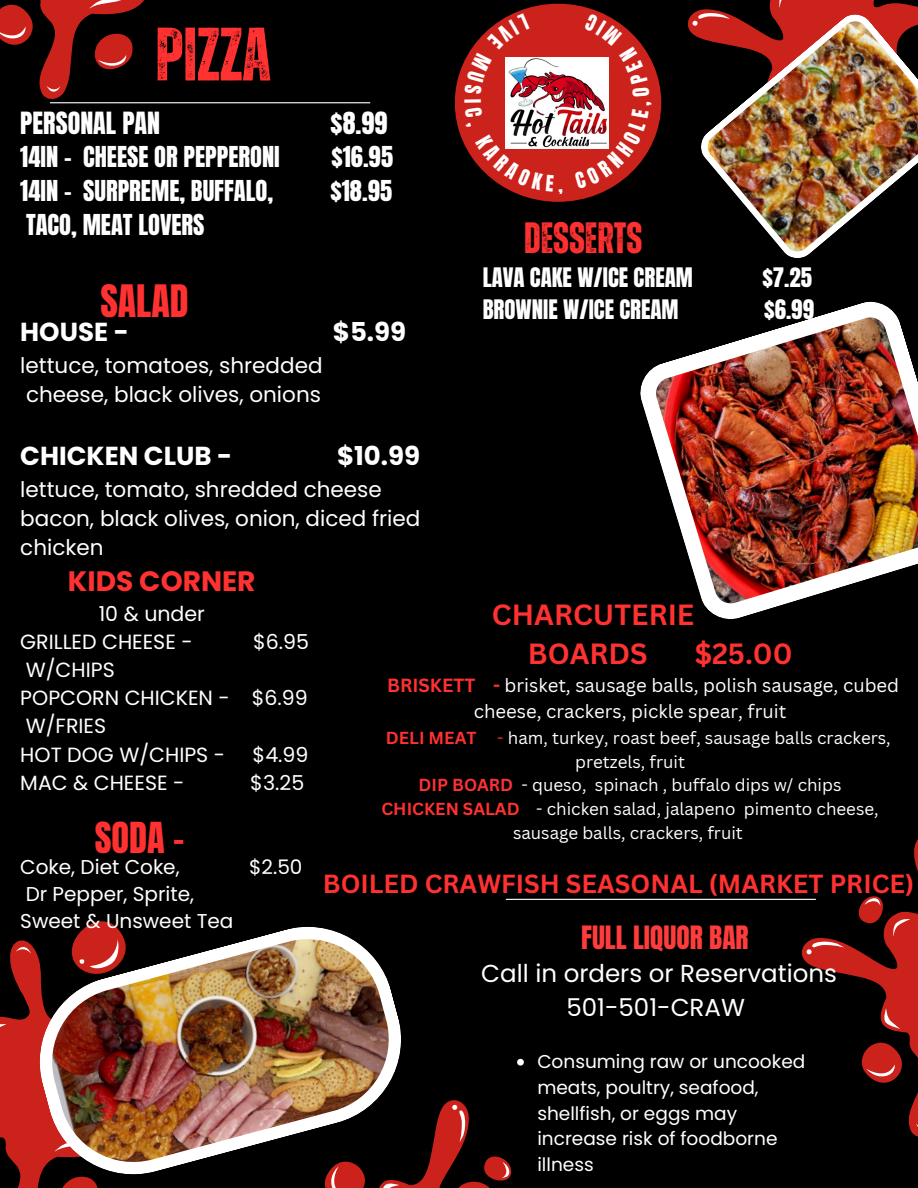
<style>
.page{position:relative;width:918px;height:1188px;background:#000}
.page>*{position:absolute;margin:0;border:0;box-sizing:border-box;transform-origin:0 0}
.t1{font:700 75.45px "Zuume Rough";color:#ff3131}
.t2{font:700 43.8px "Zuume Rough";color:#ff3131}
.t3{font:37.95px "Anton";color:#ff3131}
.t4{font:36.3px "Anton";color:#ff3131}
.t5{font:700 28.5px/39.8px "Canva Sans";color:#ff3131;text-align:center}
.t6{font:700 28.05px "Poppins";color:#ff3131}
.t7{font:27.3px "Anton";color:#ff3c3c}
.t8{font:700 25.95px "Poppins";color:#fff}
.t9{font:25.95px "Anton";color:#fff}
.t10{font:700 25.5px "Canva Sans";color:#ff3131}
.t11{font:24.45px "Anton";color:#fff}
.t12{font:24.45px "Poppins";color:#fff}
.t13{font:22.8px "Anton";color:#fff}
.t14{font:21.45px/29.2px "Poppins";color:#fff}
.t15{font:20.55px "Poppins";color:#fff}
.t16{font:19.95px "Poppins";color:#fff}
.t17{font:18.6px/25.8px "Poppins";color:#fff}
.t18{font:18.6px/25.8px "Canva Sans";color:#fff}
.t19{font:16.95px "Canva Sans";color:#fff}
.s1{font-weight:700;color:#ff3131}
.s2{color:#ff3131}
</style>
<div class="page">
<img style="left:640px;top:301px;width:278px;height:318px">
<svg style="left:687px;top:10px;width:14px;height:28px"></svg>
<svg style="left:701px;top:0;width:217px;height:12px;fill:#cb221c"></svg>
<svg style="left:325px;top:1100px;width:187px;height:88px"></svg>
<svg style="left:0;top:0;width:278px;height:104px"></svg>
<div style="left:455px;top:4px;width:206px;height:198px;background:#cb221c;border-radius:50%"></div>
<svg style="left:0;top:940px;width:98px;height:248px;fill:#cb221c"></svg>
<svg style="left:786px;top:898px;width:29px;height:69px"></svg>
<svg style="left:815px;top:839px;width:103px;height:298px"></svg>
<hr style="left:50px;top:102px;width:320px;height:1px;background:#fff">
<hr style="left:506px;top:899px;width:310px;height:1px;background:#fff">
<img style="left:30px;top:921px;width:381px;height:263px">
<img style="left:699px;top:12px;width:219px;height:246px">
<img style="left:506px;top:57px;width:68px;height:91px">
<svg style="left:517px;top:1059px;width:7px;height:7px"></svg>
<svg style="left:465px;top:13px;width:65px;height:104px"></svg>
<svg style="left:475px;top:134px;width:88px;height:60px"></svg>
<svg style="left:574px;top:13px;width:78px;height:176px"></svg>
<p class="t1" style="left:155px;top:20px;width:117px">PIZZA</p>
<h1 class="t9" style="left:20px;top:104px;width:141px">PERSONAL PAN</h1>
<h1 class="t9" style="left:331px;top:104px;width:59px">$8.99</h1>
<h1 class="t11" style="left:20px;top:139px;width:261px">14IN - CHEESE OR PEPPERONI</h1>
<h1 class="t11" style="left:332px;top:139px;width:63px">$16.95</h1>
<h1 class="t11" style="left:20px;top:173px;width:254px">14IN - SURPREME, BUFFALO,</h1>
<h1 class="t11" style="left:331px;top:173px;width:63px">$18.95</h1>
<h1 class="t11" style="left:26px;top:207px;width:180px">TACO, MEAT LOVERS</h1>
<h6 class="t3" style="left:100px;top:274px;width:90px">SALAD</h6>
<h3 class="t8" style="left:20px;top:314px;width:110px">HOUSE -</h3>
<h3 class="t8" style="left:333px;top:314px;width:75px">$5.99</h3>
<h2 class="t14" style="left:20px;top:351px;width:304px">lettuce, tomatoes, shredded</h2>
<h6 class="t14" style="left:26px;top:380px;width:296px">cheese, black olives, onions</h6>
<p class="t2" style="left:524px;top:218px;width:120px">DESSERts</p>
<p class="t13" style="left:483px;top:261px;width:212px">LAVA CAKE W/ICE CREAM</p>
<p class="t13" style="left:762px;top:261px;width:51px">$7.25</p>
<p class="t13" style="left:483px;top:293px;width:197px">BROWNIE W/ICE CREAM</p>
<p class="t13" style="left:764px;top:293px;width:52px">$6.99</p>
<p class="t8" style="left:20px;top:438px;width:213px">CHICKEN CLUB -</p>
<p class="t8" style="left:337px;top:438px;width:85px">$10.99</p>
<p class="t14" style="left:20px;top:474px;width:402px">lettuce, tomato, shredded cheese bacon, black olives, onion, diced fried chicken</p>
<p class="t6" style="left:68px;top:561px;width:189px">KIDS CORNER</p>
<p class="t15" style="left:99px;top:599px;width:108px">10 &amp; under</p>
<p class="t15" style="left:20px;top:628px;width:174px">GRILLED CHEESE -</p>
<p class="t15" style="left:253px;top:628px;width:57px">$6.95</p>
<p class="t15" style="left:26px;top:656px;width:90px">W/CHIPS</p>
<p class="t15" style="left:20px;top:684px;width:289px">POPCORN CHICKEN - $6.99</p>
<p class="t15" style="left:26px;top:712px;width:82px">W/FRIES</p>
<p class="t15" style="left:20px;top:740px;width:206px">HOT DOG W/CHIPS -</p>
<p class="t15" style="left:253px;top:740px;width:57px">$4.99</p>
<p class="t15" style="left:20px;top:768px;width:166px">MAC &amp; CHEESE -</p>
<p class="t15" style="left:250px;top:768px;width:55px">$3.25</p>
<h3 class="t5" style="left:492px;top:594px;width:204px">CHARCUTERIE<br>BOARDS</h3>
<h3 class="t5" style="left:695px;top:633px;width:99px">$25.00</h3>
<p class="t18" style="left:474px;top:672px;width:427px;text-indent:-87px"><span class="s1">BRISKETT -</span> brisket, sausage balls, polish sausage, cubed cheese, crackers, pickle spear, fruit</p>
<p class="t19" style="left:386px;top:726px;width:506px"><span class="s1">DELI MEAT</span> <span class="s2">-</span> ham, turkey, roast beef, sausage balls crackers,</p>
<p class="t19" style="left:575px;top:749px;width:111px">pretzels, fruit</p>
<p class="t19" style="left:419px;top:773px;width:424px"><span class="s1">DIP BOARD</span> - queso, spinach , buffalo dips w/ chips</p>
<p class="t19" style="left:381px;top:797px;width:499px"><span class="s1">CHICKEN SALAD</span> - chicken salad, jalapeno pimento cheese,</p>
<p class="t19" style="left:513px;top:820px;width:231px">sausage balls, crackers, fruit</p>
<p class="t4" style="left:95px;top:812px;width:91px">SODA -</p>
<p class="t16" style="left:20px;top:853px;width:161px">Coke, Diet Coke,</p>
<p class="t16" style="left:249px;top:853px;width:55px">$2.50</p>
<p class="t16" style="left:26px;top:880px;width:170px">Dr Pepper, Sprite,</p>
<p class="t16" style="left:20px;top:907px;width:215px">Sweet &amp; Unsweet Tea</p>
<h3 class="t10" style="left:323px;top:866px;width:593px">BOILED CRAWFISH SEASONAL (MARKET PRICE)</h3>
<p class="t7" style="left:581px;top:918px;width:169px">FULL LIQUOR BAR</p>
<p class="t12" style="left:481px;top:956px;width:357px">Call in orders or Reservations</p>
<p class="t12" style="left:566px;top:990px;width:180px">501-501-CRAW</p>
<p class="t17" style="left:537px;top:1048px;width:270px">Consuming raw or uncooked meats, poultry, seafood, shellfish, or eggs may increase risk of foodborne illness</p>
</div>
